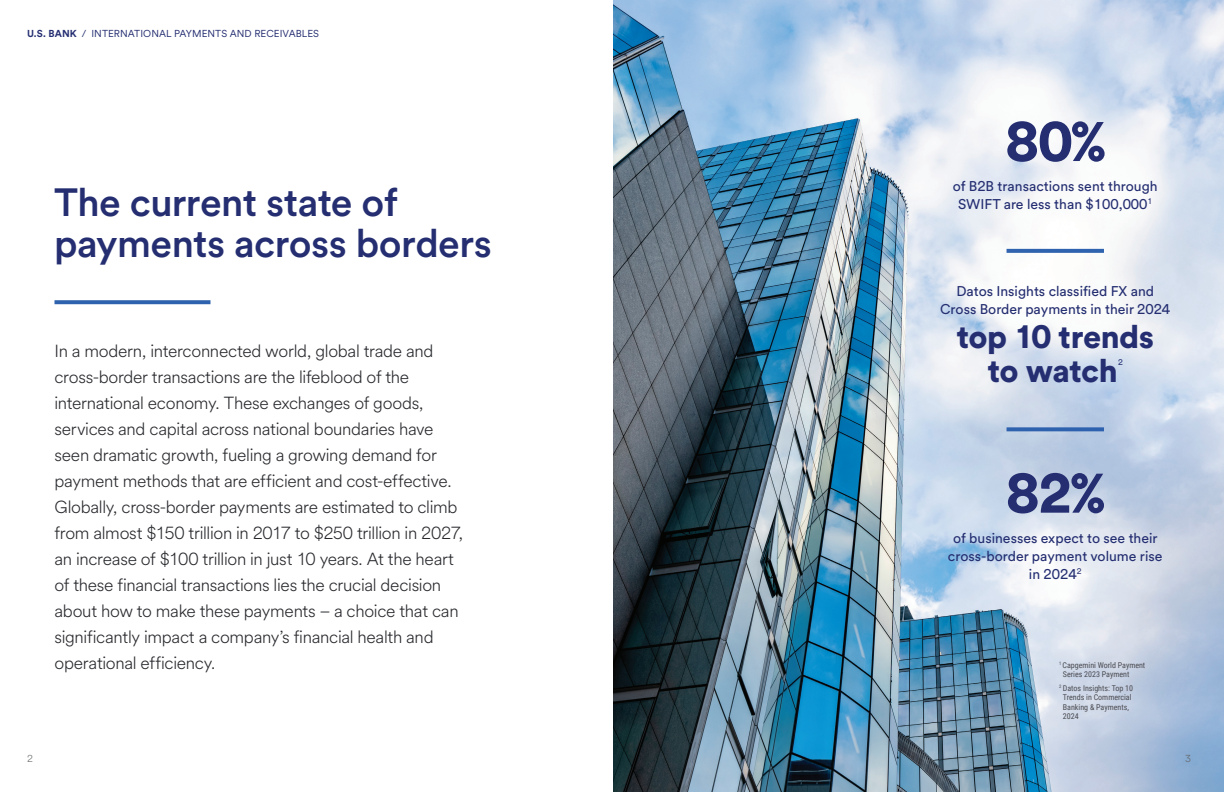
<style>
.page{position:relative;width:1224px;height:792px;background:#fff}
.page>*{position:absolute;margin:0;border:0;box-sizing:border-box;transform-origin:0 0}
.t1{font:900 55px "U.S.Bank Circular";color:#242e71}
.t2{font:500 39px/41px "U.S.Bank Circular";letter-spacing:-.015em;color:#242e71}
.t3{font:900 32px/34px "U.S.Bank Circular";letter-spacing:-.015em;color:#242e71;text-align:center}
.t4{font:300 17.3px/26px "U.S.Bank Circular";letter-spacing:-.02em;color:#28292d}
.t5{font:14px/18px "U.S.Bank Circular";color:#242e71;text-align:center}
.t6{font:10px "U.S.Bank Circular";letter-spacing:.005em;color:#242e71}
.t7{font:300 10px "U.S.Bank Circular";color:#626466}
.t8{font:8.2px "U.S.Bank Circular";color:#242e71}
.t9{font:8px/9.5px "Roboto Condensed";color:#4a4a4f}
.s1{font-weight:700}
</style>
<div class="page">
<img style="left:613px;top:0;width:611px;height:792px">
<svg style="left:54px;top:300px;width:156px;height:4px"></svg>
<svg style="left:1007px;top:427px;width:97px;height:4px"></svg>
<svg style="left:1007px;top:249px;width:97px;height:4px"></svg>
<p class="t6" style="left:27px;top:27px;width:294px"><span class="s1">U.S. BANK</span> / INTERNATIONAL PAYMENTS AND RECEIVABLES</p>
<h2 class="t2" style="left:54px;top:180px;width:439px">The current state of payments across borders</h2>
<p class="t4" style="left:54px;top:337px;width:410px">In a modern, interconnected world, global trade and cross-border transactions are the lifeblood of the international economy. These exchanges of goods, services and capital across national boundaries have seen dramatic growth, fueling a growing demand for payment methods that are efficient and cost-effective.<br>Globally, cross-border payments are estimated to climb from almost $150 trillion in 2017 to $250 trillion in 2027, an increase of $100 trillion in just 10 years. At the heart of these financial transactions lies the crucial decision about how to make these payments – a choice that can significantly impact a company’s financial health and operational efficiency.</p>
<p class="t7" style="left:27px;top:752px;width:7px">2</p>
<h1 class="t1" style="left:1006px;top:103px;width:101px">80%</h1>
<p class="t5" style="left:953px;top:177px;width:207px">of B2B transactions sent through<br>SWIFT are less than $100,000<sup>1</sup></p>
<p class="t5" style="left:940px;top:281px;width:232px">Datos Insights classified FX and<br>Cross Border payments in their 2024</p>
<h3 class="t3" style="left:956px;top:319px;width:199px">top 10 trends to watch</h3>
<p class="t8" style="left:1118px;top:357px;width:6px">2</p>
<h1 class="t1" style="left:1006px;top:455px;width:100px">82%</h1>
<p class="t5" style="left:948px;top:528px;width:216px">of businesses expect to see their cross-border payment volume rise in 2024<sup>2</sup></p>
<p class="t9" style="left:1063px;top:660px;width:84px;text-indent:-4px"><sup>1</sup> Capgemini World Payment<br>Series 2023 Payment</p>
<p class="t9" style="left:1063px;top:683px;width:72px;text-indent:-4px"><sup>2</sup> Datos Insights: Top 10<br>Trends in Commercial<br>Banking &amp; Payments,<br>2024</p>
<p class="t7" style="left:1185px;top:752px;width:7px">3</p>
</div>
